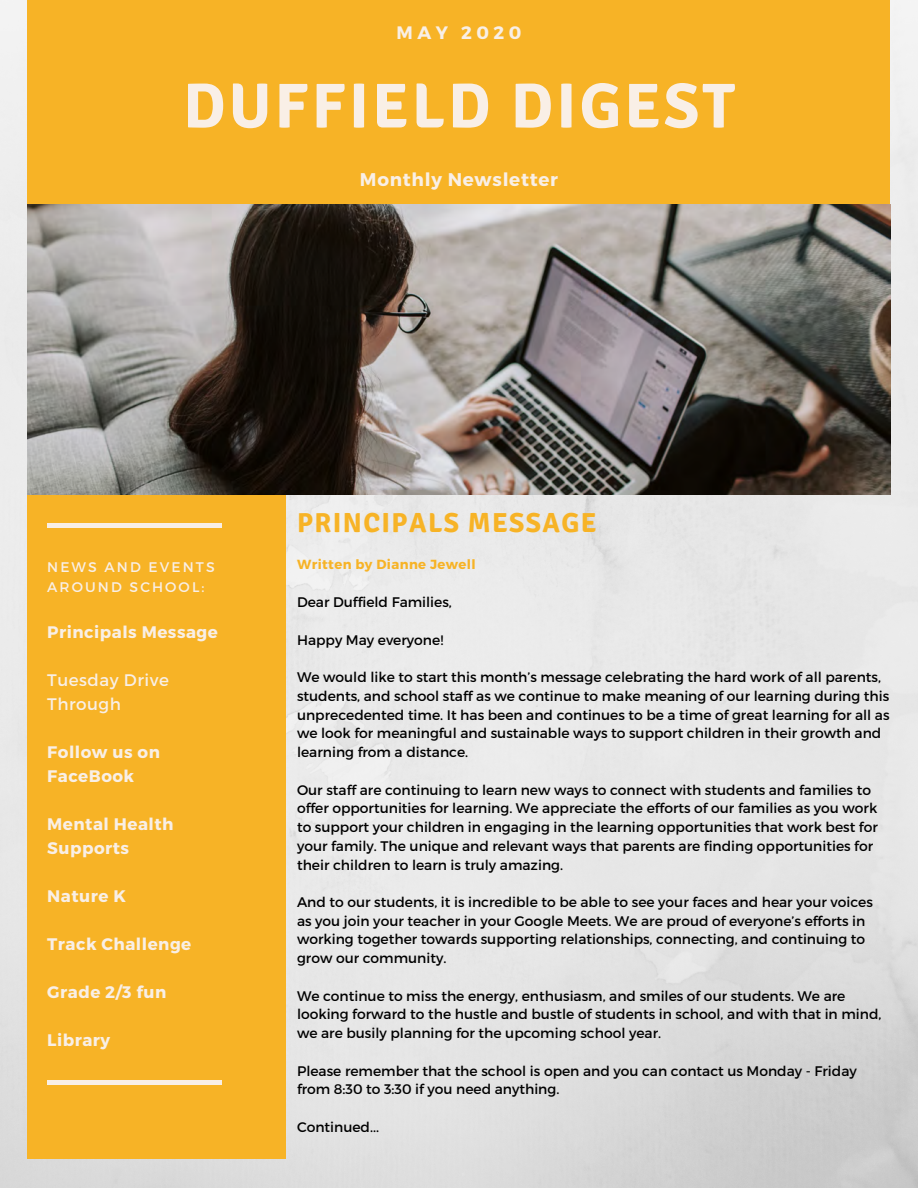
<style>
.page{position:relative;width:918px;height:1188px;background:#fff}
.page>*{position:absolute;margin:0;border:0;box-sizing:border-box;transform-origin:0 0}
.t1{font:700 63.45px "Signika";letter-spacing:.05em;color:#f9efe6}
.t2{font:700 27.45px "Signika";letter-spacing:.05em;color:#f7b326}
.t3{font:700 18.3px "Montserrat";letter-spacing:.04em;color:#f9efe6}
.t4{font:700 18px "Montserrat";letter-spacing:.25em;color:#f9efe6}
.t5{font:700 16.65px/24px "Montserrat";letter-spacing:.03em;color:#f9efe6}
.t6{font:16.65px/24px "Montserrat";letter-spacing:.03em;color:#f9efe6}
.t7{font:13.95px/18.8px "Montserrat";color:#000}
.t8{font:13.95px/19.8px "Montserrat";letter-spacing:.15em;color:#f9efe6}
.t9{font:700 13.2px "Montserrat";letter-spacing:.03em;color:#f7b326}
</style>
<div class="page">
<img style="left:0;top:0;width:918px;height:1188px">
<div style="left:28px;top:495px;width:258px;height:664px;background:#f7b326"></div>
<div style="left:28px;top:0;width:862px;height:366px;background:#f7b326"></div>
<hr style="left:47px;top:524px;width:175px;height:4px;background:#f9efe6">
<hr style="left:47px;top:1081px;width:175px;height:4px;background:#f9efe6">
<img style="left:28px;top:205px;width:862px;height:290px">
<p class="t4" style="left:397px;top:21px;width:127px">MAY 2020</p>
<h1 class="t1" style="left:183px;top:68px;width:553px">DUFFIELD DIGEST</h1>
<h3 class="t3" style="left:360px;top:168px;width:200px">Monthly Newsletter</h3>
<p class="t8" style="left:47px;top:557px;width:169px">NEWS AND EVENTS<br>AROUND SCHOOL:</p>
<p class="t5" style="left:47px;top:619px;width:172px">Principals Message</p>
<p class="t6" style="left:47px;top:667px;width:123px">Tuesday Drive<br>Through</p>
<p class="t5" style="left:47px;top:739px;width:114px">Follow us on<br>FaceBook</p>
<p class="t5" style="left:47px;top:811px;width:128px">Mental Health<br>Supports</p>
<p class="t5" style="left:47px;top:883px;width:80px">Nature K</p>
<p class="t5" style="left:47px;top:931px;width:146px">Track Challenge</p>
<p class="t5" style="left:47px;top:980px;width:120px">Grade 2/3 fun</p>
<p class="t5" style="left:47px;top:1028px;width:65px">Library</p>
<h2 class="t2" style="left:297px;top:506px;width:301px">PRINCIPALS MESSAGE</h2>
<p class="t9" style="left:297px;top:555px;width:180px">Written by Dianne Jewell</p>
<p class="t7" style="left:297px;top:592px;width:156px">Dear Duffield Families,</p>
<p class="t7" style="left:297px;top:630px;width:148px">Happy May everyone!</p>
<p class="t7" style="left:297px;top:667px;width:594px">We would like to start this month’s message celebrating the hard work of all parents, students, and school staff as we continue to make meaning of our learning during this unprecedented time. It has been and continues to be a time of great learning for all as we look for meaningful and sustainable ways to support children in their growth and learning from a distance.</p>
<p class="t7" style="left:297px;top:780px;width:582px">Our staff are continuing to learn new ways to connect with students and families to offer opportunities for learning. We appreciate the efforts of our families as you work to support your children in engaging in the learning opportunities that work best for your family. The unique and relevant ways that parents are finding opportunities for their children to learn is truly amazing.</p>
<p class="t7" style="left:297px;top:892px;width:577px">And to our students, it is incredible to be able to see your faces and hear your voices as you join your teacher in your Google Meets. We are proud of everyone’s efforts in working together towards supporting relationships, connecting, and continuing to grow our community.</p>
<p class="t7" style="left:297px;top:986px;width:586px">We continue to miss the energy, enthusiasm, and smiles of our students. We are looking forward to the hustle and bustle of students in school, and with that in mind, we are busily planning for the upcoming school year.</p>
<p class="t7" style="left:297px;top:1061px;width:561px">Please remember that the school is open and you can contact us Monday - Friday from 8:30 to 3:30 if you need anything.</p>
<p class="t7" style="left:297px;top:1117px;width:84px">Continued...</p>
</div>
